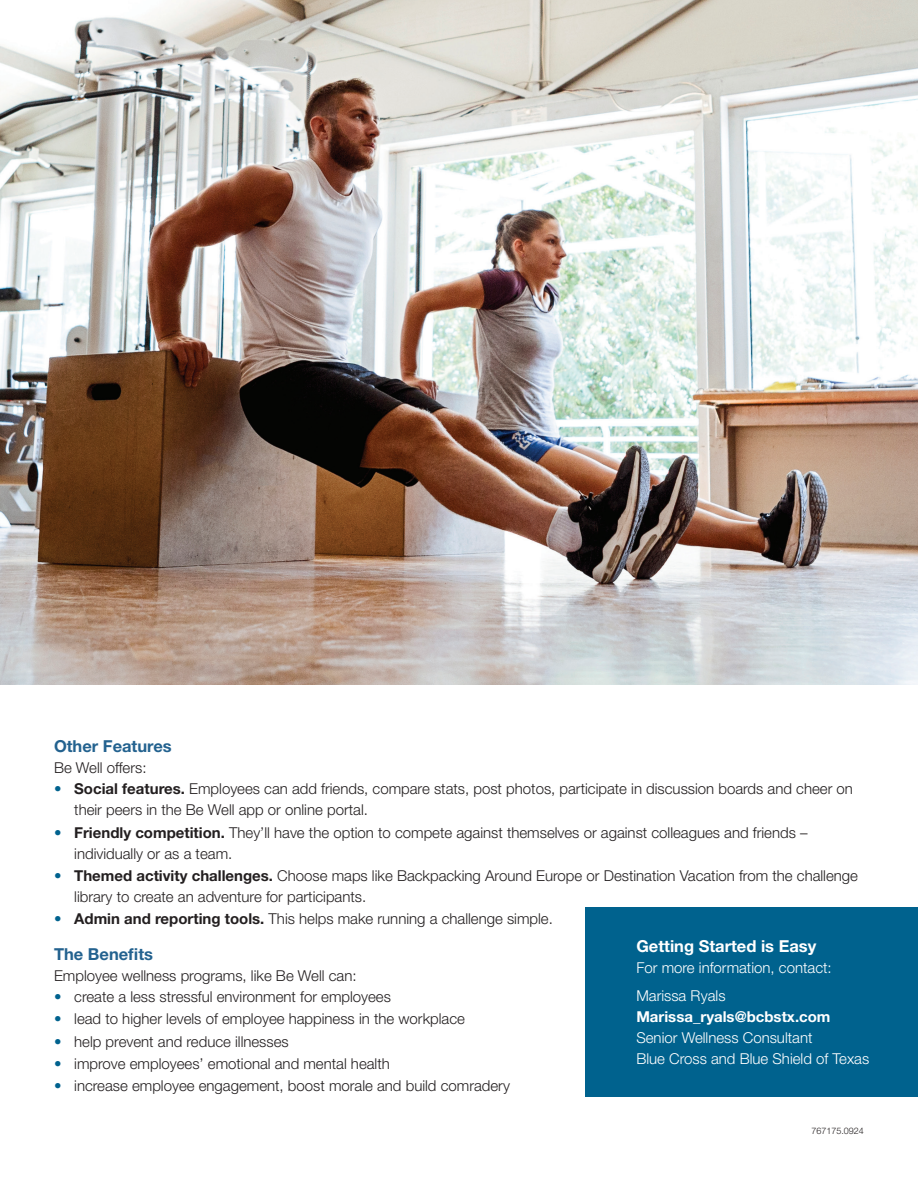
<style>
.page{position:relative;width:918px;height:1188px;background:#fff}
.page>*{position:absolute;margin:0;border:0;box-sizing:border-box;transform-origin:0 0}
.Body_Copy{font:700 16.5px "Helvetica Neue LT Pro";color:#23628f}
.Body_Copy-2{font:700 16.5px "Helvetica Neue LT Pro";color:#fff}
.t1{font:300 15px/21px "Helvetica Neue LT Pro";color:#231f20}
.t2{font:300 15px "Helvetica Neue LT Pro";color:#fff}
.t3{font:700 15px "Helvetica Neue LT Pro";color:#fff}
.t4{font:300 9px "Helvetica Neue LT Pro";color:#231f20}
.s1{font-stretch:condensed;color:#00628e}
.s2{font-weight:700}
</style>
<div class="page">
<img style="left:0;top:0;width:918px;height:685px">
<div style="left:585px;top:908px;width:333px;height:189px;background:#00628e"></div>
<p class="Body_Copy" style="left:54px;top:736px;width:119px">Other Features</p>
<p class="t1" style="left:54px;top:757px;width:94px">Be Well offers:</p>
<p class="t1" style="left:74px;top:778px;width:780px;text-indent:-20px"><span class="s1">•</span> <span class="s2">Social features.</span> Employees can add friends, compare stats, post photos, participate in discussion boards and cheer on their peers in the Be Well app or online portal.</p>
<p class="t1" style="left:74px;top:821px;width:735px;text-indent:-20px"><span class="s1">•</span> <span class="s2">Friendly competition.</span> They’ll have the option to compete against themselves or against colleagues and friends – individually or as a team.</p>
<p class="t1" style="left:74px;top:865px;width:785px;text-indent:-20px"><span class="s1">•</span> <span class="s2">Themed activity challenges.</span> Choose maps like Backpacking Around Europe or Destination Vacation from the challenge library to create an adventure for participants.</p>
<p class="t1" style="left:54px;top:908px;width:500px"><span class="s1">•</span> <span class="s2">Admin and reporting tools.</span> This helps make running a challenge simple.</p>
<p class="Body_Copy" style="left:54px;top:944px;width:101px">The Benefits</p>
<p class="t1" style="left:54px;top:965px;width:304px">Employee wellness programs, like Be Well can:</p>
<p class="t1" style="left:54px;top:986px;width:338px"><span class="s1">•</span> create a less stressful environment for employees</p>
<p class="t1" style="left:54px;top:1008px;width:412px"><span class="s1">•</span> lead to higher levels of employee happiness in the workplace</p>
<p class="t1" style="left:54px;top:1031px;width:236px"><span class="s1">•</span> help prevent and reduce illnesses</p>
<p class="t1" style="left:54px;top:1053px;width:337px"><span class="s1">•</span> improve employees’ emotional and mental health</p>
<p class="t1" style="left:54px;top:1075px;width:457px"><span class="s1">•</span> increase employee engagement, boost morale and build comradery</p>
<p class="t4" style="left:811px;top:1125px;width:54px">767175.0924</p>
<p class="Body_Copy-2" style="left:636px;top:936px;width:181px">Getting Started is Easy</p>
<p class="t2" style="left:636px;top:959px;width:197px">For more information, contact:</p>
<p class="t2" style="left:636px;top:987px;width:91px">Marissa Ryals</p>
<p class="t3" style="left:636px;top:1007px;width:196px">Marissa_ryals@bcbstx.com</p>
<p class="t2" style="left:636px;top:1029px;width:178px">Senior Wellness Consultant</p>
<p class="t2" style="left:636px;top:1050px;width:234px">Blue Cross and Blue Shield of Texas</p>
</div>
